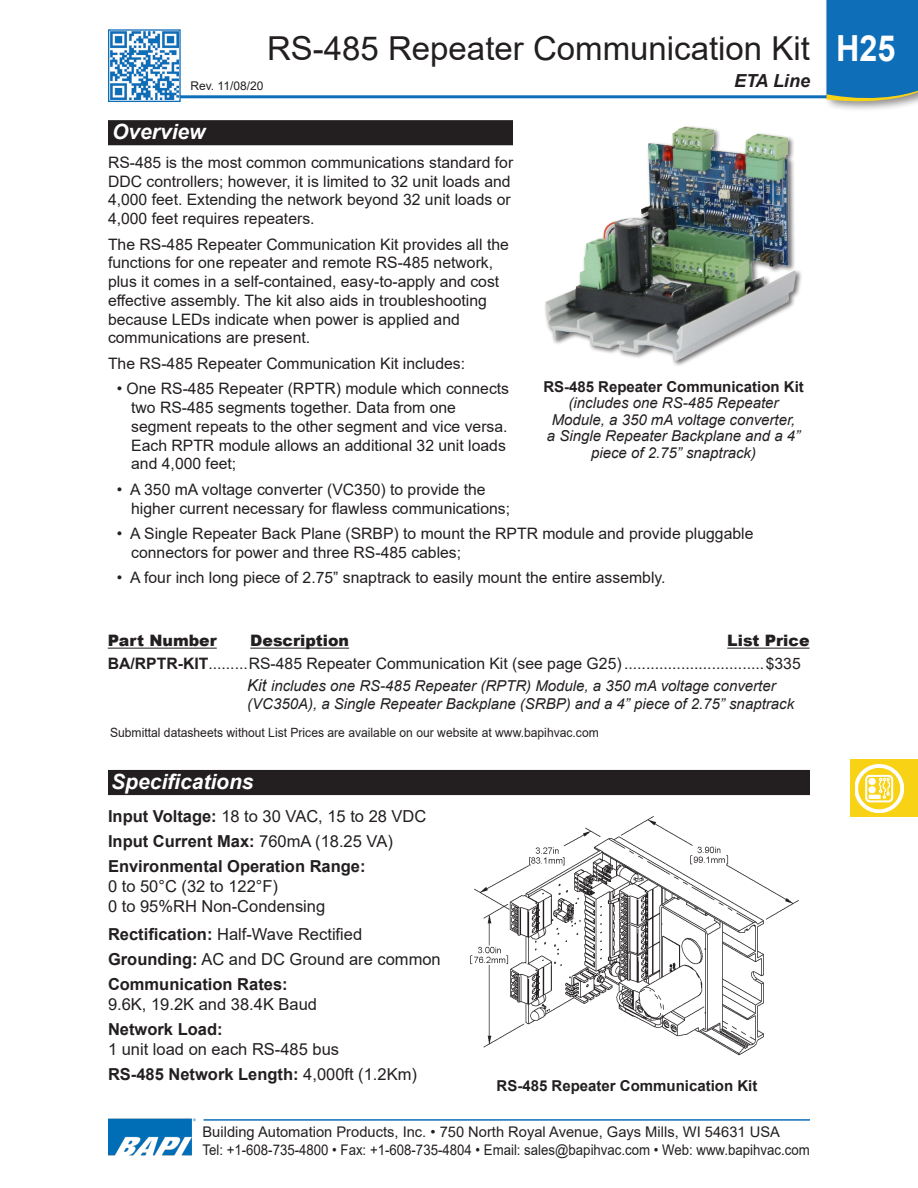
<style>
.page{position:relative;width:918px;height:1188px;background:#fff}
.page>*{position:absolute;margin:0;border:0;box-sizing:border-box;transform-origin:0 0}
.t1{font:700 36px "Arial";color:#fff;scale:.9 1}
.Sub_Section_Title{font:33px "Arial";color:#231f20}
.Subhead{font:italic 700 21px "Arial";color:#fff}
.t2{font:italic 700 18px "Arial";color:#231f20}
.t3{font:16.5px "Arial";color:#231f20}
.t4{font:700 16.5px "Arial";color:#231f20}
.t5{font:15.75px/18.8px "Arial";color:#231f20}
.t6{font:900 15.75px "Arial";color:#231f20}
.Pict_Title{font:italic 15px/16.5px "Arial";color:#231f20;text-align:center}
.Pict_Title-2{font:700 15px "Arial";color:#231f20}
.t7{font:14.7px/18px "Arial";color:#231f20}
.t8{font:12.75px "Arial";color:#231f20;scale:.95 1}
.Body_text{font:12px "Arial";color:#231f20}
.s1{font-weight:700}
.s2{font-size:16.5px}
.s3{font-weight:400}
</style>
<div class="page">
<hr style="left:124px;top:95px;width:761px;height:3px;background:#0e6eb8">
<svg style="left:110px;top:31px;width:69px;height:67px"></svg>
<img style="left:110px;top:32px;width:68px;height:68px">
<div style="left:108px;top:29px;width:73px;height:73px;border:1px solid #0e6eb8"></div>
<div style="left:823px;top:0;width:95px;height:112px;background:#231f20;opacity:.5"></div>
<svg style="left:826px;top:0;width:92px;height:106px;background:#2277b4"></svg>
<hr style="left:204px;top:1119px;width:606px;height:2px;background:#0e6eb8">
<img style="left:108px;top:1118px;width:87px;height:38px">
<div style="left:850px;top:759px;width:68px;height:57px;background:#f8d215"></div>
<img style="left:856px;top:764px;width:48px;height:49px">
<div style="left:109px;top:121px;width:403px;height:24px;background:#231f20"></div>
<div style="left:108px;top:120px;width:405px;height:25px;border:2px solid #231f20"></div>
<div style="left:109px;top:771px;width:700px;height:23px;background:#231f20"></div>
<div style="left:108px;top:770px;width:702px;height:25px;border:2px solid #231f20"></div>
<div style="left:543px;top:124px;width:260px;height:243px;background:#231f20;opacity:.65"></div>
<img style="left:580px;top:127px;width:105px;height:152px">
<img style="left:470px;top:816px;width:329px;height:240px">
<hr style="left:108px;top:648px;width:109px;height:1px;background:#231f20">
<hr style="left:250px;top:648px;width:99px;height:1px;background:#231f20">
<hr style="left:727px;top:648px;width:83px;height:1px;background:#231f20">
<p class="Sub_Section_Title" style="left:267px;top:26px;width:544px">RS-485 Repeater Communication Kit</p>
<p class="Body_text" style="left:190px;top:78px;width:74px">Rev. 11/08/20</p>
<p class="t2" style="left:734px;top:69px;width:78px">ETA Line</p>
<p class="Subhead" style="left:112px;top:118px;width:95px">Overview</p>
<p class="t5" style="left:108px;top:153px;width:407px">RS-485 is the most common communications standard for DDC controllers; however, it is limited to 32 unit loads and 4,000 feet. Extending the network beyond 32 unit loads or 4,000 feet requires repeaters.</p>
<p class="t5" style="left:108px;top:235px;width:402px">The RS-485 Repeater Communication Kit provides all the functions for one repeater and remote RS-485 network, plus it comes in a self-contained, easy-to-apply and cost effective assembly. The kit also aids in troubleshooting because LEDs indicate when power is applied and communications are present.</p>
<p class="t5" style="left:108px;top:354px;width:359px">The RS-485 Repeater Communication Kit includes:</p>
<p class="t5" style="left:131px;top:379px;width:379px;text-indent:-14px">• One RS-485 Repeater (RPTR) module which connects two RS-485 segments together. Data from one segment repeats to the other segment and vice versa.<br>Each RPTR module allows an additional 32 unit loads and 4,000 feet;</p>
<p class="t5" style="left:131px;top:480px;width:380px;text-indent:-14px">• A 350 mA voltage converter (VC350) to provide the higher current necessary for flawless communications;</p>
<p class="t5" style="left:131px;top:524px;width:624px;text-indent:-14px">• A Single Repeater Back Plane (SRBP) to mount the RPTR module and provide pluggable connectors for power and three RS-485 cables;</p>
<p class="t5" style="left:117px;top:568px;width:550px">• A four inch long piece of 2.75” snaptrack to easily mount the entire assembly.</p>
<p class="Pict_Title-2" style="left:543px;top:376px;width:262px">RS-485 Repeater Communication Kit</p>
<p class="Pict_Title" style="left:547px;top:395px;width:255px">(includes one RS-485 Repeater<br>Module, a 350 mA voltage converter, a Single Repeater Backplane and a 4” piece of 2.75” snaptrack)</p>
<p class="t6" style="left:108px;top:629px;width:111px">Part Number</p>
<p class="t6" style="left:250px;top:629px;width:100px">Description</p>
<p class="t6" style="left:727px;top:629px;width:84px">List Price</p>
<p class="t5" style="left:108px;top:654px;width:694px"><span class="s1">BA/RPTR-KIT</span>.........RS-485 Repeater Communication Kit (see page G25) ................................$335</p>
<p class="Pict_Title" style="left:247px;top:678px;width:530px"><span class="s2">Kit</span> includes one RS-485 Repeater (RPTR) Module, a 350 mA voltage converter</p>
<p class="Pict_Title" style="left:247px;top:696px;width:548px">(VC350A), a Single Repeater Backplane (SRBP) and a 4” piece of 2.75” snaptrack</p>
<p class="t8" style="left:110px;top:723px;width:516px">Submittal datasheets without List Prices are available on our website at www.bapihvac.com</p>
<p class="Subhead" style="left:111px;top:768px;width:144px">Specifications</p>
<p class="t3" style="left:108px;top:805px;width:320px"><span class="s1">Input Voltage:</span> 18 to 30 VAC, 15 to 28 VDC</p>
<p class="t4" style="left:108px;top:830px;width:286px">Input Current Max: <span class="s3">760mA (18.25 VA)</span></p>
<p class="t4" style="left:108px;top:855px;width:259px">Environmental Operation Range:</p>
<p class="t3" style="left:108px;top:875px;width:172px">0 to 50°C (32 to 122°F)</p>
<p class="t3" style="left:108px;top:895px;width:219px">0 to 95%RH Non-Condensing</p>
<p class="t3" style="left:108px;top:923px;width:256px"><span class="s1">Rectification:</span> Half-Wave Rectified</p>
<p class="t3" style="left:108px;top:948px;width:334px"><span class="s1">Grounding:</span> AC and DC Ground are common</p>
<p class="t4" style="left:108px;top:973px;width:181px">Communication Rates:</p>
<p class="t3" style="left:108px;top:993px;width:211px">9.6K, 19.2K and 38.4K Baud</p>
<p class="t4" style="left:108px;top:1018px;width:116px">Network Load:</p>
<p class="t3" style="left:108px;top:1038px;width:233px">1 unit load on each RS-485 bus</p>
<p class="t4" style="left:108px;top:1063px;width:310px">RS-485 Network Length: <span class="s3">4,000ft (1.2Km)</span></p>
<p class="Pict_Title-2" style="left:497px;top:1075px;width:262px">RS-485 Repeater Communication Kit</p>
<p class="t7" style="left:202px;top:1123px;width:609px">Building Automation Products, Inc. • 750 North Royal Avenue, Gays Mills, WI 54631 USA<br>Tel: +1-608-735-4800 • Fax: +1-608-735-4804 • Email: sales@bapihvac.com • Web: www.bapihvac.com</p>
<h1 class="t1" style="left:836px;top:23px;width:68px">H25</h1>
</div>
